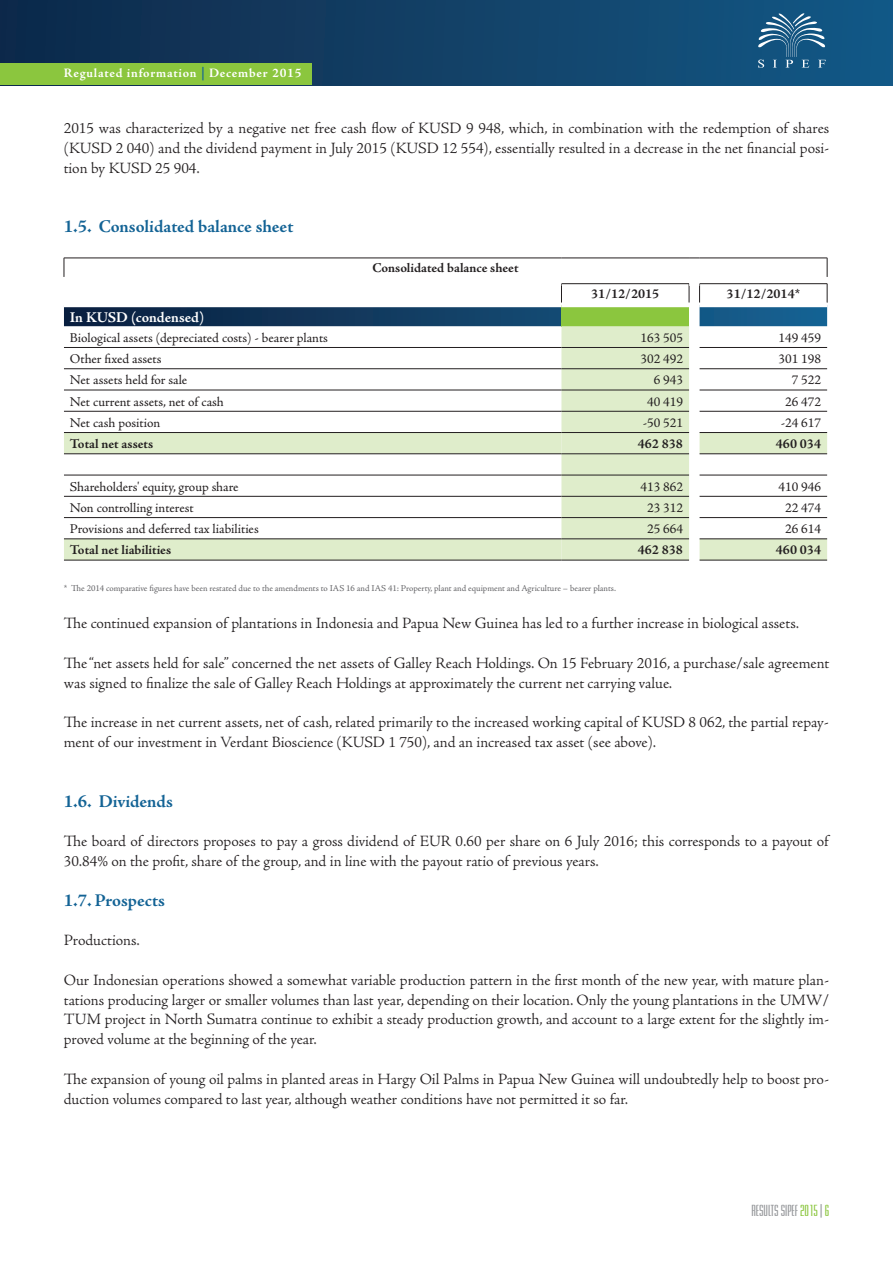
<style>
.page{position:relative;width:893px;height:1263px;background:#fff}
.page>*{position:absolute;margin:0;border:0;box-sizing:border-box;transform-origin:0 0}
.t1{font:700 18px "Adobe Jenson Pro";letter-spacing:-.005em;color:#136395}
.t2{font:300 15.75px/19.8px "Adobe Jenson Pro";letter-spacing:-.005em;color:#231f20}
.t3{font:700 15px "Adobe Jenson Pro";letter-spacing:-.005em;color:#fff}
.t4{font:13.5px "Adobe Jenson Pro";color:#231f20}
.t5{font:700 13.5px "Adobe Jenson Pro";color:#231f20}
.t6{font:600 condensed 13.5px "Briem Akademi Std";color:#939598}
.t7{font:700 12.9px "Adobe Jenson Pro";letter-spacing:.055em;color:#fff}
.t8{font:9px "Adobe Jenson Pro";letter-spacing:-.005em;color:#636366}
.s1{color:#136395}
.s2{color:#8bc63e}
</style>
<div class="page">
<div style="left:0;top:0;width:893px;height:85px;background:linear-gradient(to right,#0f2849,#145986)"></div>
<div style="left:0;top:64px;width:311px;height:21px;background:#8bc63e"></div>
<svg style="left:758px;top:13px;width:68px;height:55px;background:#376e94"></svg>
<svg style="left:827px;top:258px;width:1px;height:19px"></svg>
<hr style="left:561px;top:283px;width:128px;height:1px;background:#231f20">
<hr style="left:699px;top:283px;width:128px;height:1px;background:#231f20">
<svg style="left:64px;top:284px;width:764px;height:276px"></svg>
<hr style="left:64px;top:303px;width:497px;height:4px;background:#fff">
<hr style="left:561px;top:303px;width:128px;height:4px;background:#fff">
<hr style="left:689px;top:303px;width:11px;height:4px;background:#fff">
<hr style="left:700px;top:303px;width:127px;height:4px;background:#fff">
<hr style="left:64px;top:347px;width:497px;height:1px;background:#231f20">
<hr style="left:561px;top:347px;width:128px;height:1px;background:#231f20">
<hr style="left:700px;top:347px;width:127px;height:1px;background:#231f20">
<hr style="left:64px;top:368px;width:497px;height:1px;background:#231f20">
<hr style="left:561px;top:368px;width:128px;height:1px;background:#231f20">
<hr style="left:700px;top:368px;width:127px;height:1px;background:#231f20">
<hr style="left:64px;top:390px;width:497px;height:1px;background:#231f20">
<hr style="left:561px;top:390px;width:128px;height:1px;background:#231f20">
<hr style="left:700px;top:390px;width:127px;height:1px;background:#231f20">
<hr style="left:64px;top:411px;width:497px;height:1px;background:#231f20">
<hr style="left:561px;top:411px;width:128px;height:1px;background:#231f20">
<hr style="left:700px;top:411px;width:127px;height:1px;background:#231f20">
<hr style="left:64px;top:432px;width:497px;height:1px;background:#231f20">
<hr style="left:561px;top:432px;width:128px;height:1px;background:#231f20">
<hr style="left:700px;top:432px;width:127px;height:1px;background:#231f20">
<hr style="left:64px;top:496px;width:497px;height:1px;background:#231f20">
<hr style="left:561px;top:496px;width:128px;height:1px;background:#231f20">
<hr style="left:700px;top:496px;width:127px;height:1px;background:#231f20">
<hr style="left:64px;top:517px;width:497px;height:1px;background:#231f20">
<hr style="left:561px;top:517px;width:128px;height:1px;background:#231f20">
<hr style="left:700px;top:517px;width:127px;height:1px;background:#231f20">
<hr style="left:64px;top:539px;width:497px;height:1px;background:#231f20">
<hr style="left:561px;top:539px;width:128px;height:1px;background:#231f20">
<hr style="left:700px;top:539px;width:127px;height:1px;background:#231f20">
<hr style="left:64px;top:258px;width:497px;height:1px;background:#231f20">
<svg style="left:64px;top:258px;width:1px;height:19px"></svg>
<hr style="left:561px;top:258px;width:128px;height:1px;background:#231f20">
<hr style="left:700px;top:258px;width:127px;height:1px;background:#231f20">
<div style="left:64px;top:281px;width:497px;height:5px;background:#fff"></div>
<div style="left:689px;top:281px;width:10px;height:5px;background:#fff"></div>
<hr style="left:64px;top:453px;width:497px;height:1px;background:#231f20">
<hr style="left:561px;top:453px;width:128px;height:1px;background:#231f20">
<hr style="left:700px;top:453px;width:127px;height:1px;background:#231f20">
<hr style="left:64px;top:475px;width:497px;height:1px;background:#231f20">
<hr style="left:561px;top:475px;width:128px;height:1px;background:#231f20">
<hr style="left:700px;top:475px;width:127px;height:1px;background:#231f20">
<hr style="left:64px;top:560px;width:497px;height:1px;background:#231f20">
<hr style="left:561px;top:560px;width:128px;height:1px;background:#231f20">
<hr style="left:700px;top:560px;width:127px;height:1px;background:#231f20">
<p class="t7" style="left:64px;top:66px;width:239px">Regulated information <span class="s1">|</span> December 2015</p>
<p class="t2" style="left:64px;top:119px;width:767px;text-align:justify">2015 was characterized by a negative net free cash flow of KUSD 9 948, which, in combination with the redemption of shares (KUSD 2 040) and the dividend payment in July 2015 (KUSD 12 554), essentially resulted in a decrease in the net financial posi&shy;tion by KUSD 25 904.</p>
<p class="t1" style="left:64px;top:216px;width:231px">1.5. Consolidated balance sheet</p>
<p class="t5" style="left:373px;top:260px;width:147px">Consolidated balance sheet</p>
<p class="t5" style="left:591px;top:286px;width:70px">31/12/2015</p>
<p class="t5" style="left:727px;top:286px;width:75px">31/12/2014*</p>
<p class="t3" style="left:70px;top:309px;width:136px">In KUSD (condensed)</p>
<p class="t4" style="left:70px;top:330px;width:260px">Biological assets (depreciated costs) - bearer plants</p>
<p class="t4" style="left:640px;top:330px;width:44px">163 505</p>
<p class="t4" style="left:778px;top:330px;width:44px">149 459</p>
<p class="t4" style="left:70px;top:351px;width:93px">Other fixed assets</p>
<p class="t4" style="left:640px;top:351px;width:44px">302 492</p>
<p class="t4" style="left:778px;top:351px;width:44px">301 198</p>
<p class="t4" style="left:70px;top:372px;width:119px">Net assets held for sale</p>
<p class="t4" style="left:654px;top:372px;width:31px">6 943</p>
<p class="t4" style="left:792px;top:372px;width:31px">7 522</p>
<p class="t4" style="left:70px;top:394px;width:155px">Net current assets, net of cash</p>
<p class="t4" style="left:647px;top:394px;width:37px">40 419</p>
<p class="t4" style="left:785px;top:394px;width:37px">26 472</p>
<p class="t4" style="left:70px;top:415px;width:92px">Net cash position</p>
<p class="t4" style="left:643px;top:415px;width:42px">-50 521</p>
<p class="t4" style="left:781px;top:415px;width:42px">-24 617</p>
<p class="t5" style="left:70px;top:436px;width:85px">Total net assets</p>
<p class="t5" style="left:638px;top:436px;width:47px">462 838</p>
<p class="t5" style="left:776px;top:436px;width:47px">460 034</p>
<p class="t4" style="left:70px;top:479px;width:170px">Shareholders' equity, group share</p>
<p class="t4" style="left:640px;top:479px;width:44px">413 862</p>
<p class="t4" style="left:778px;top:479px;width:44px">410 946</p>
<p class="t4" style="left:70px;top:500px;width:125px">Non controlling interest</p>
<p class="t4" style="left:647px;top:500px;width:37px">23 312</p>
<p class="t4" style="left:785px;top:500px;width:37px">22 474</p>
<p class="t4" style="left:70px;top:521px;width:190px">Provisions and deferred tax liabilities</p>
<p class="t4" style="left:647px;top:521px;width:37px">25 664</p>
<p class="t4" style="left:785px;top:521px;width:37px">26 614</p>
<p class="t5" style="left:70px;top:542px;width:103px">Total net liabilities</p>
<p class="t5" style="left:638px;top:542px;width:47px">462 838</p>
<p class="t5" style="left:776px;top:542px;width:47px">460 034</p>
<p class="t8" style="left:64px;top:583px;width:554px">* The 2014 comparative figures have been restated due to the amendments to IAS 16 and IAS 41: Property, plant and equipment and Agriculture – bearer plants.</p>
<p class="t2" style="left:64px;top:614px;width:737px">The continued expansion of plantations in Indonesia and Papua New Guinea has led to a further increase in biological assets.</p>
<p class="t2" style="left:64px;top:653px;width:767px">The “net assets held for sale” concerned the net assets of Galley Reach Holdings. On 15 February 2016, a purchase/sale agreement was signed to finalize the sale of Galley Reach Holdings at approximately the current net carrying value.</p>
<p class="t2" style="left:64px;top:713px;width:767px">The increase in net current assets, net of cash, related primarily to the increased working capital of KUSD 8 062, the partial repay&shy;ment of our investment in Verdant Bioscience (KUSD 1 750), and an increased tax asset (see above).</p>
<p class="t1" style="left:64px;top:791px;width:111px">1.6. Dividends</p>
<p class="t2" style="left:64px;top:831px;width:766px">The board of directors proposes to pay a gross dividend of EUR 0.60 per share on 6 July 2016; this corresponds to a payout of<br>30.84% on the profit, share of the group, and in line with the payout ratio of previous years.</p>
<p class="t1" style="left:64px;top:890px;width:103px">1.7. Prospects</p>
<p class="t2" style="left:64px;top:930px;width:78px">Productions.</p>
<p class="t2" style="left:64px;top:970px;width:767px;text-align:justify">Our Indonesian operations showed a somewhat variable production pattern in the first month of the new year, with mature plan&shy;tations producing larger or smaller volumes than last year, depending on their location. Only the young plantations in the UMW/ TUM project in North Sumatra continue to exhibit a steady production growth, and account to a large extent for the slightly im&shy;proved volume at the beginning of the year.</p>
<p class="t2" style="left:64px;top:1069px;width:767px">The expansion of young oil palms in planted areas in Hargy Oil Palms in Papua New Guinea will undoubtedly help to boost pro&shy;duction volumes compared to last year, although weather conditions have not permitted it so far.</p>
<p class="t6" style="left:751px;top:1203px;width:79px">RESULTS SIPEF <span class="s2">2015</span> | <span class="s2">6</span></p>
</div>
